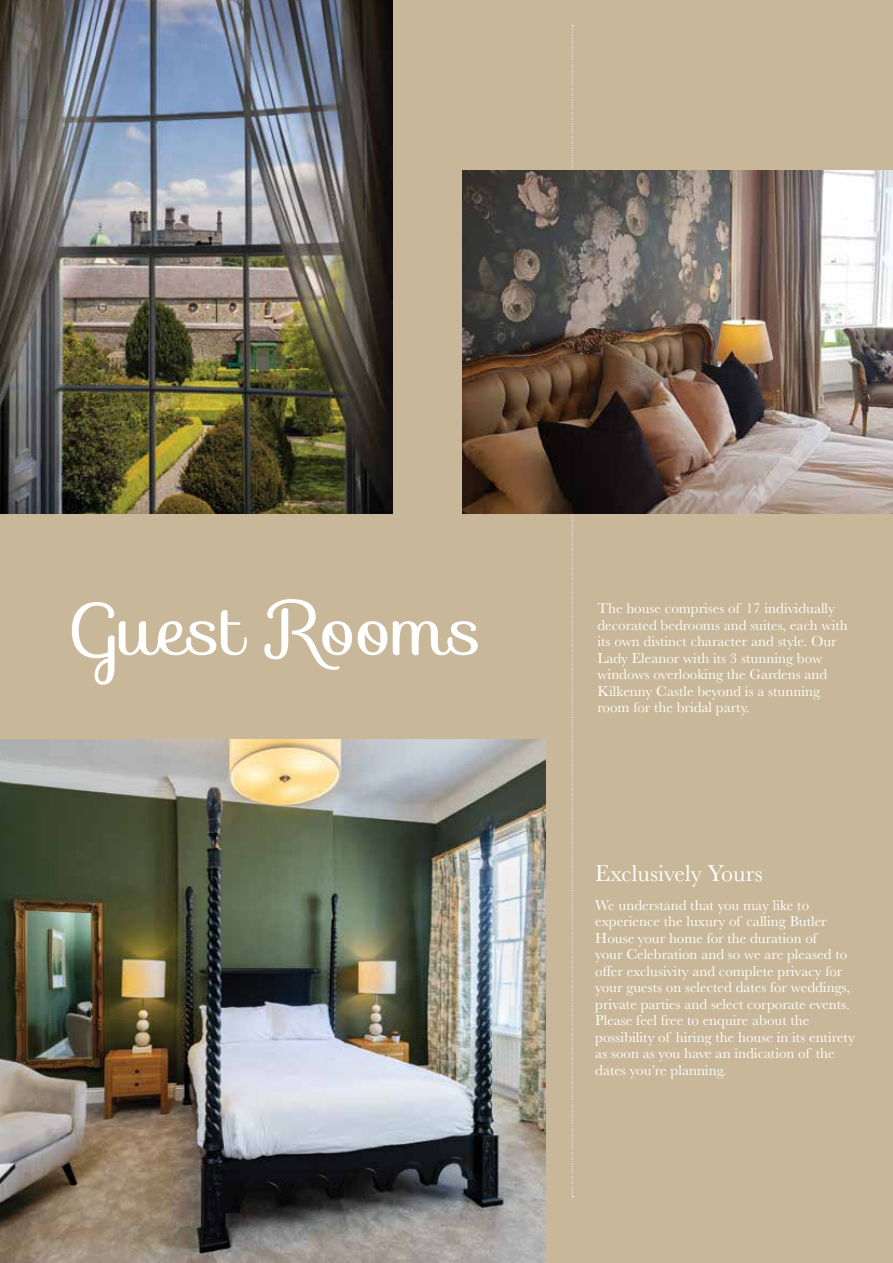
<style>
.page{position:relative;width:893px;height:1263px;background:#c8b798}
.page>*{position:absolute;margin:0;border:0;box-sizing:border-box;transform-origin:0 0}
.t1{font:75px "Sofia";color:#fff}
.t2{font:24px "Baskerville";color:#fff}
.t3{font:15px/16.5px "Baskerville";color:#fff}
</style>
<div class="page">
<img style="left:0;top:0;width:392px;height:513px">
<img style="left:0;top:740px;width:545px;height:523px">
<svg style="left:572px;top:26px;width:1px;height:1171px"></svg>
<img style="left:462px;top:170px;width:431px;height:343px">
<h1 class="t1" style="left:74px;top:570px;width:409px">Guest Rooms</h1>
<p class="t3" style="left:597px;top:600px;width:252px">The house comprises of 17 individually decorated bedrooms and suites, each with its own distinct character and style. Our Lady Eleanor with its 3 stunning bow windows overlooking the Gardens and Kilkenny Castle beyond is a stunning room for the bridal party.</p>
<h2 class="t2" style="left:595px;top:857px;width:169px">Exclusively Yours</h2>
<p class="t3" style="left:595px;top:897px;width:261px">We understand that you may like to experience the luxury of calling Butler House your home for the duration of<br>your Celebration and so we are pleased to offer exclusivity and complete privacy for your guests on selected dates for weddings, private parties and select corporate events.<br>Please feel free to enquire about the possibility of hiring the house in its entirety as soon as you have an indication of the dates you’re planning.</p>
</div>
